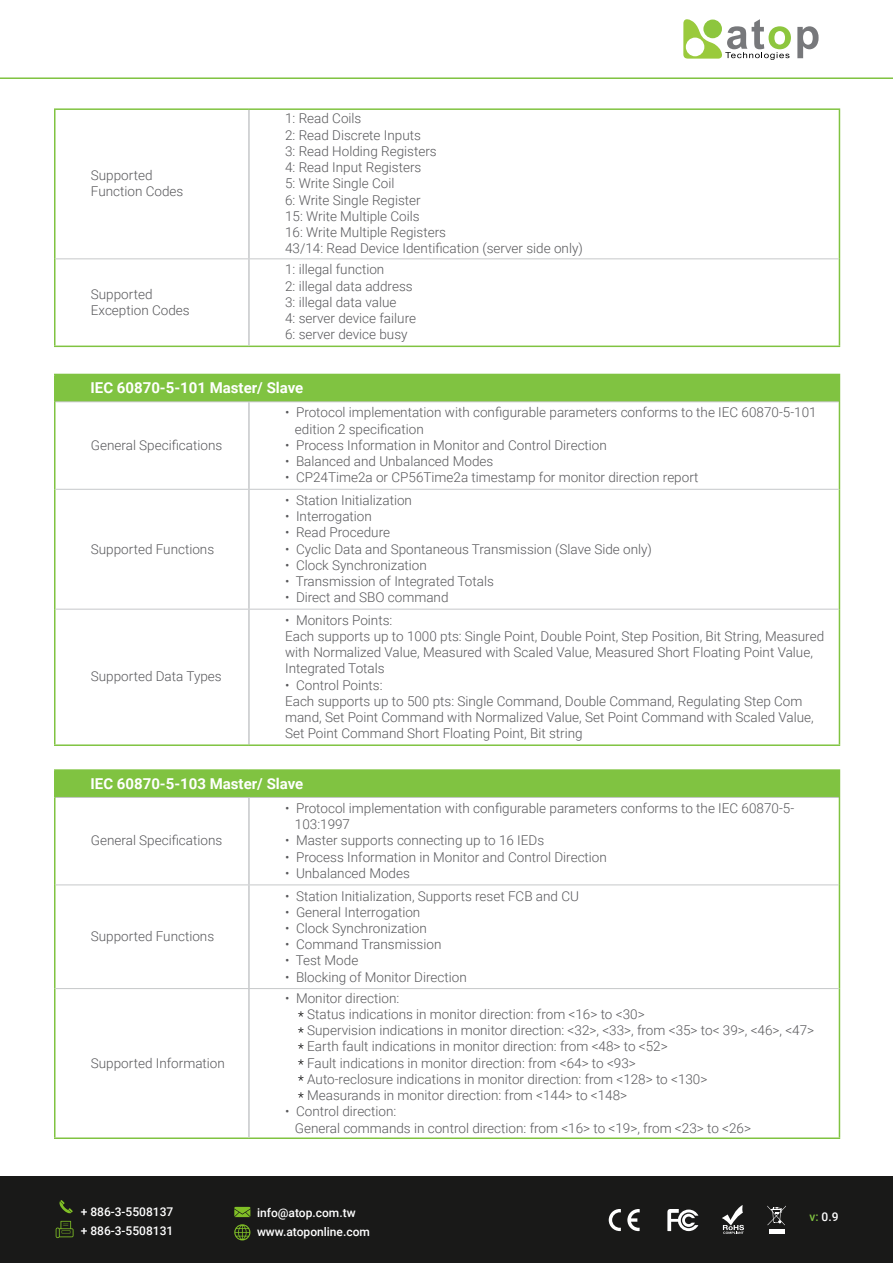
<style>
.page{position:relative;width:893px;height:1263px;background:#fff}
.page>*{position:absolute;margin:0;border:0;box-sizing:border-box;transform-origin:0 0}
.t1{font:700 15px "Roboto";color:#fff}
.t2{font:300 13.5px/16.2px "Roboto";color:#58585b}
.t3{font:500 12px/19.5px "Roboto";color:#fff}
.s1{color:#000}
.s2{color:#80c341}
</style>
<div class="page">
<div style="left:0;top:1176px;width:893px;height:87px;background:#191918"></div>
<svg style="left:56px;top:1221px;width:18px;height:17px"></svg>
<svg style="left:234px;top:1207px;width:16px;height:10px"></svg>
<svg style="left:234px;top:1224px;width:16px;height:16px"></svg>
<svg style="left:59px;top:1200px;width:14px;height:13px"></svg>
<svg style="left:627px;top:1209px;width:13px;height:22px"></svg>
<svg style="left:609px;top:1209px;width:12px;height:22px"></svg>
<svg style="left:667px;top:1209px;width:31px;height:22px"></svg>
<svg style="left:722px;top:1205px;width:22px;height:29px"></svg>
<hr style="left:769px;top:1229px;width:15px;height:4px;background:#fff">
<svg style="left:767px;top:1205px;width:19px;height:20px"></svg>
<svg style="left:683px;top:19px;width:108px;height:41px"></svg>
<svg style="left:797px;top:26px;width:22px;height:32px"></svg>
<hr style="left:0;top:77px;width:893px;height:2px;background:#80c341">
<hr style="left:54px;top:108px;width:195px;height:2px;background:#80c341">
<hr style="left:54px;top:110px;width:2px;height:149px;background:#80c341">
<hr style="left:249px;top:108px;width:591px;height:2px;background:#80c341">
<hr style="left:839px;top:110px;width:1px;height:149px;background:#80c341">
<hr style="left:54px;top:259px;width:2px;height:87px;background:#80c341">
<hr style="left:839px;top:259px;width:1px;height:87px;background:#80c341">
<hr style="left:54px;top:346px;width:195px;height:1px;background:#80c341">
<hr style="left:249px;top:346px;width:591px;height:1px;background:#80c341">
<hr style="left:248px;top:110px;width:2px;height:148px;background:#c6c8ca">
<hr style="left:248px;top:259px;width:2px;height:87px;background:#c6c8ca">
<hr style="left:56px;top:258px;width:193px;height:1px;background:#c6c8ca">
<hr style="left:249px;top:258px;width:590px;height:1px;background:#c6c8ca">
<div style="left:55px;top:374px;width:784px;height:28px;background:#80c341"></div>
<svg style="left:839px;top:375px;width:1px;height:27px"></svg>
<hr style="left:248px;top:402px;width:2px;height:87px;background:#c6c8ca">
<hr style="left:248px;top:490px;width:2px;height:119px;background:#c6c8ca">
<hr style="left:248px;top:609px;width:2px;height:135px;background:#c6c8ca">
<hr style="left:54px;top:374px;width:195px;height:1px;background:#80c341">
<hr style="left:54px;top:375px;width:2px;height:27px;background:#80c341">
<hr style="left:249px;top:374px;width:591px;height:1px;background:#80c341">
<hr style="left:54px;top:402px;width:2px;height:87px;background:#80c341">
<hr style="left:839px;top:402px;width:1px;height:87px;background:#80c341">
<hr style="left:54px;top:489px;width:2px;height:120px;background:#80c341">
<hr style="left:839px;top:489px;width:1px;height:120px;background:#80c341">
<hr style="left:54px;top:609px;width:2px;height:135px;background:#80c341">
<hr style="left:839px;top:609px;width:1px;height:135px;background:#80c341">
<hr style="left:54px;top:744px;width:195px;height:2px;background:#80c341">
<hr style="left:249px;top:744px;width:591px;height:2px;background:#80c341">
<hr style="left:56px;top:401px;width:193px;height:1px;background:#c6c8ca">
<hr style="left:249px;top:401px;width:590px;height:1px;background:#c6c8ca">
<hr style="left:56px;top:489px;width:193px;height:1px;background:#c6c8ca">
<hr style="left:249px;top:489px;width:590px;height:1px;background:#c6c8ca">
<hr style="left:56px;top:609px;width:193px;height:1px;background:#c6c8ca">
<hr style="left:249px;top:609px;width:590px;height:1px;background:#c6c8ca">
<div style="left:55px;top:770px;width:784px;height:27px;background:#80c341"></div>
<hr style="left:54px;top:769px;width:195px;height:2px;background:#80c341">
<hr style="left:54px;top:771px;width:2px;height:26px;background:#80c341">
<hr style="left:249px;top:769px;width:591px;height:2px;background:#80c341">
<hr style="left:54px;top:797px;width:2px;height:88px;background:#80c341">
<hr style="left:839px;top:797px;width:1px;height:88px;background:#80c341">
<hr style="left:54px;top:885px;width:2px;height:103px;background:#80c341">
<hr style="left:839px;top:885px;width:1px;height:103px;background:#80c341">
<hr style="left:54px;top:988px;width:2px;height:149px;background:#80c341">
<hr style="left:839px;top:988px;width:1px;height:149px;background:#80c341">
<hr style="left:54px;top:1137px;width:195px;height:2px;background:#80c341">
<hr style="left:249px;top:1137px;width:591px;height:2px;background:#80c341">
<svg style="left:839px;top:771px;width:1px;height:26px"></svg>
<hr style="left:248px;top:798px;width:2px;height:86px;background:#c6c8ca">
<hr style="left:248px;top:885px;width:2px;height:103px;background:#c6c8ca">
<hr style="left:248px;top:989px;width:2px;height:148px;background:#c6c8ca">
<hr style="left:56px;top:797px;width:193px;height:1px;background:#c6c8ca">
<hr style="left:249px;top:797px;width:590px;height:1px;background:#c6c8ca">
<hr style="left:56px;top:884px;width:193px;height:1px;background:#c6c8ca">
<hr style="left:249px;top:884px;width:590px;height:1px;background:#c6c8ca">
<hr style="left:56px;top:988px;width:193px;height:1px;background:#c6c8ca">
<hr style="left:249px;top:988px;width:590px;height:1px;background:#c6c8ca">
<p class="t2" style="left:91px;top:167px;width:94px">Supported<br>Function Codes</p>
<p class="t2" style="left:285px;top:110px;width:299px">1: Read Coils<br>2: Read Discrete Inputs<br>3: Read Holding Registers<br>4: Read Input Registers<br>5: Write Single Coil<br>6: Write Single Register<br>15: Write Multiple Coils<br>16: Write Multiple Registers<br>43/14: Read Device Identification (server side only)</p>
<p class="t2" style="left:285px;top:261px;width:132px">1: illegal function<br>2: illegal data address<br>3: illegal data value<br>4: server device failure<br>6: server device busy</p>
<p class="t1" style="left:91px;top:377px;width:214px">IEC 60870-5-101 Master/ Slave</p>
<p class="t2" style="left:91px;top:285px;width:100px">Supported<br>Exception Codes</p>
<p class="t2" style="left:91px;top:436px;width:133px">General Specifications</p>
<p class="t2" style="left:91px;top:540px;width:125px">Supported Functions</p>
<p class="t2" style="left:295px;top:404px;width:523px;text-indent:-10px">• Protocol implementation with configurable parameters conforms to the IEC 60870-5-101 edition 2 specification</p>
<p class="t2" style="left:285px;top:436px;width:323px">• Process Information in Monitor and Control Direction</p>
<p class="t2" style="left:285px;top:453px;width:210px">• Balanced and Unbalanced Modes</p>
<p class="t2" style="left:285px;top:469px;width:415px">• CP24Time2a or CP56Time2a timestamp for monitor direction report</p>
<p class="t2" style="left:285px;top:491px;width:128px">• Station Initialization</p>
<p class="t2" style="left:285px;top:508px;width:88px">• Interrogation</p>
<p class="t2" style="left:285px;top:524px;width:107px">• Read Procedure</p>
<p class="t2" style="left:285px;top:540px;width:368px">• Cyclic Data and Spontaneous Transmission (Slave Side only)</p>
<p class="t2" style="left:285px;top:556px;width:143px">• Clock Synchronization</p>
<p class="t2" style="left:285px;top:572px;width:210px">• Transmission of Integrated Totals</p>
<p class="t2" style="left:285px;top:589px;width:165px">• Direct and SBO command</p>
<p class="t2" style="left:285px;top:611px;width:541px">• Monitors Points:<br>Each supports up to 1000 pts: Single Point, Double Point, Step Position, Bit String, Measured with Normalized Value, Measured with Scaled Value, Measured Short Floating Point Value, Integrated Totals</p>
<p class="t2" style="left:285px;top:676px;width:530px">• Control Points:<br>Each supports up to 500 pts: Single Command, Double Command, Regulating Step Com mand, Set Point Command with Normalized Value, Set Point Command with Scaled Value, Set Point Command Short Floating Point, Bit string</p>
<p class="t1" style="left:91px;top:773px;width:214px">IEC 60870-5-103 Master/ Slave</p>
<p class="t2" style="left:91px;top:668px;width:132px">Supported Data Types</p>
<p class="t2" style="left:91px;top:832px;width:133px">General Specifications</p>
<p class="t2" style="left:91px;top:928px;width:125px">Supported Functions</p>
<p class="t2" style="left:91px;top:1054px;width:135px">Supported Information</p>
<p class="t2" style="left:295px;top:800px;width:501px;text-indent:-10px">• Protocol implementation with configurable parameters conforms to the IEC 60870-5-<br>103:1997</p>
<p class="t2" style="left:285px;top:832px;width:261px">• Master supports connecting up to 16 IEDs</p>
<p class="t2" style="left:285px;top:848px;width:323px">• Process Information in Monitor and Control Direction</p>
<p class="t2" style="left:285px;top:864px;width:126px">• Unbalanced Modes</p>
<p class="t2" style="left:285px;top:887px;width:295px">• Station Initialization, Supports reset FCB and CU</p>
<p class="t2" style="left:285px;top:903px;width:137px">• General Interrogation</p>
<p class="t2" style="left:285px;top:919px;width:143px">• Clock Synchronization</p>
<p class="t2" style="left:285px;top:936px;width:158px">• Command Transmission</p>
<p class="t2" style="left:285px;top:952px;width:75px">• Test Mode</p>
<p class="t2" style="left:285px;top:968px;width:183px">• Blocking of Monitor Direction</p>
<p class="t2" style="left:298px;top:989px;width:517px;text-indent:-13px">• Monitor direction:<br><span class="s1">*</span> Status indications in monitor direction: from &lt;16&gt; to &lt;30&gt;<br><span class="s1">*</span> Supervision indications in monitor direction: &lt;32&gt;, &lt;33&gt;, from &lt;35&gt; to&lt; 39&gt;, &lt;46&gt;, &lt;47&gt; <span class="s1">*</span> Earth fault indications in monitor direction: from &lt;48&gt; to &lt;52&gt;<br><span class="s1">*</span> Fault indications in monitor direction: from &lt;64&gt; to &lt;93&gt;<br><span class="s1">*</span> Auto-reclosure indications in monitor direction: from &lt;128&gt; to &lt;130&gt;<br><span class="s1">*</span> Measurands in monitor direction: from &lt;144&gt; to &lt;148&gt;</p>
<p class="t2" style="left:295px;top:1103px;width:458px;text-indent:-10px">• Control direction:<br>General commands in control direction: from &lt;16&gt; to &lt;19&gt;, from &lt;23&gt; to &lt;26&gt;</p>
<p class="t3" style="left:81px;top:1201px;width:94px">+ 886-3-5508137 + 886-3-5508131</p>
<p class="t3" style="left:257px;top:1202px;width:114px">info@atop.com.tw www.atoponline.com</p>
<p class="t3" style="left:809px;top:1207px;width:31px"><span class="s2">v:</span> 0.9</p>
</div>
